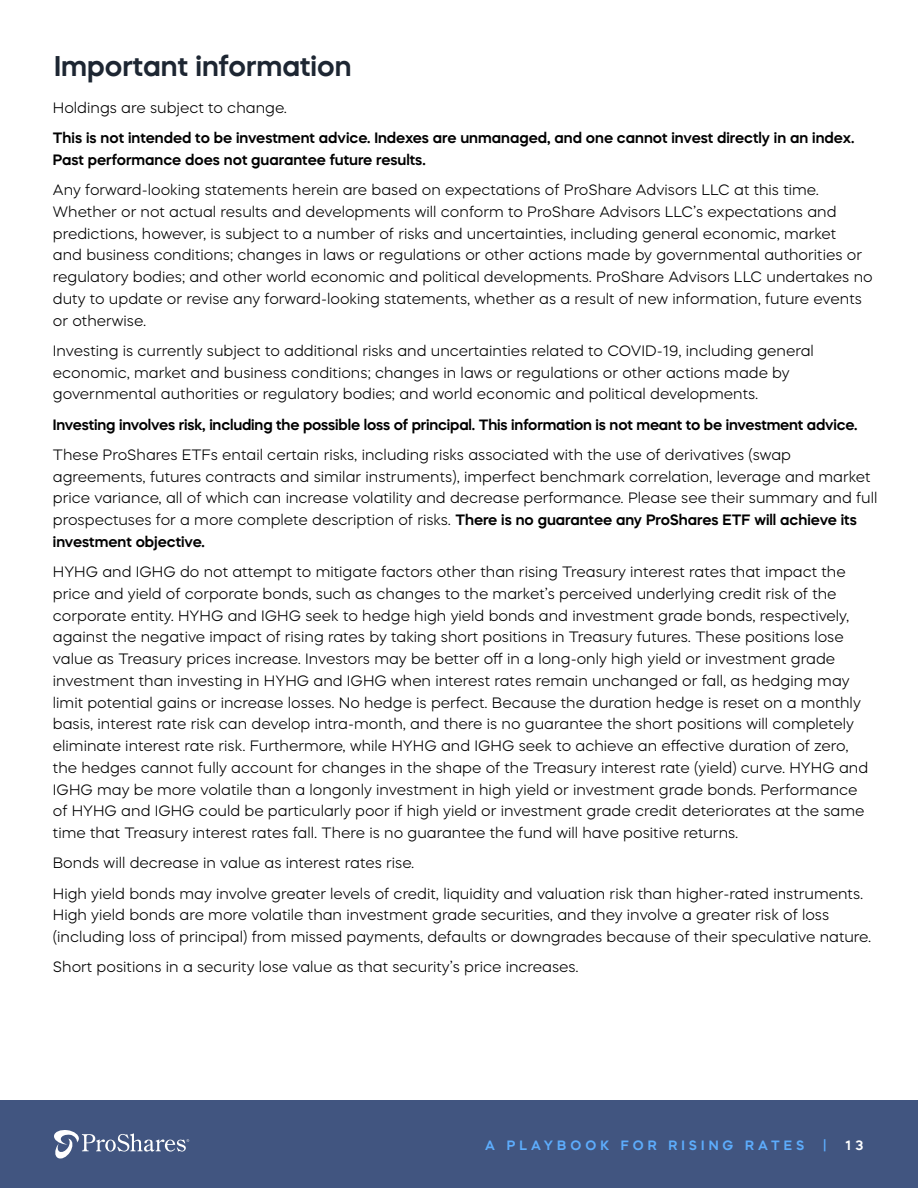
<style>
.page{position:relative;width:918px;height:1188px;background:#fff}
.page>*{position:absolute;margin:0;border:0;box-sizing:border-box;transform-origin:0 0}
.t1{font:600 28.5px "Mazzard H";color:#1d2632}
.t2{font:300 15px/21.8px "Mazzard H";color:#000}
.t3{font:600 15px/21.8px "Mazzard H";letter-spacing:-.01em;color:#000}
.t4{font:600 13.5px "Mazzard H";letter-spacing:.3em;color:#5dadfd}
.t5{font:600 13.5px "Mazzard H";color:#fff}
.s1{font-weight:600}
</style>
<div class="page">
<div style="left:0;top:1101px;width:918px;height:87px;background:#415580"></div>
<svg style="left:54px;top:1130px;width:135px;height:29px"></svg>
<h1 class="t1" style="left:54px;top:47px;width:299px">Important information</h1>
<p class="t2" style="left:53px;top:96px;width:236px">Holdings are subject to change.</p>
<p class="t3" style="left:53px;top:127px;width:803px">This is not intended to be investment advice. Indexes are unmanaged, and one cannot invest directly in an index.<br>Past performance does not guarantee future results.</p>
<p class="t2" style="left:53px;top:179px;width:821px">Any forward-looking statements herein are based on expectations of ProShare Advisors LLC at this time.<br>Whether or not actual results and developments will conform to ProShare Advisors LLC’s expectations and predictions, however, is subject to a number of risks and uncertainties, including general economic, market<br>and business conditions; changes in laws or regulations or other actions made by governmental authorities or regulatory bodies; and other world economic and political developments. ProShare Advisors LLC undertakes no duty to update or revise any forward-looking statements, whether as a result of new information, future events or otherwise.</p>
<p class="t2" style="left:53px;top:339px;width:763px">Investing is currently subject to additional risks and uncertainties related to COVID-19, including general economic, market and business conditions; changes in laws or regulations or other actions made by governmental authorities or regulatory bodies; and world economic and political developments.</p>
<p class="t3" style="left:53px;top:413px;width:806px">Investing involves risk, including the possible loss of principal. This information is not meant to be investment advice.</p>
<p class="t2" style="left:53px;top:443px;width:826px">These ProShares ETFs entail certain risks, including risks associated with the use of derivatives (swap agreements, futures contracts and similar instruments), imperfect benchmark correlation, leverage and market price variance, all of which can increase volatility and decrease performance. Please see their summary and full prospectuses for a more complete description of risks. <span class="s1">There is no guarantee any ProShares ETF will achieve its investment objective.</span></p>
<p class="t2" style="left:53px;top:561px;width:817px">HYHG and IGHG do not attempt to mitigate factors other than rising Treasury interest rates that impact the price and yield of corporate bonds, such as changes to the market’s perceived underlying credit risk of the corporate entity. HYHG and IGHG seek to hedge high yield bonds and investment grade bonds, respectively, against the negative impact of rising rates by taking short positions in Treasury futures. These positions lose value as Treasury prices increase. Investors may be better off in a long-only high yield or investment grade investment than investing in HYHG and IGHG when interest rates remain unchanged or fall, as hedging may limit potential gains or increase losses. No hedge is perfect. Because the duration hedge is reset on a monthly basis, interest rate risk can develop intra-month, and there is no guarantee the short positions will completely eliminate interest rate risk. Furthermore, while HYHG and IGHG seek to achieve an effective duration of zero, the hedges cannot fully account for changes in the shape of the Treasury interest rate (yield) curve. HYHG and IGHG may be more volatile than a longonly investment in high yield or investment grade bonds. Performance of HYHG and IGHG could be particularly poor if high yield or investment grade credit deteriorates at the same time that Treasury interest rates fall. There is no guarantee the fund will have positive returns.</p>
<p class="t2" style="left:53px;top:848px;width:812px;line-height:30.3px">Bonds will decrease in value as interest rates rise.<br>High yield bonds may involve greater levels of credit, liquidity and valuation risk than higher-rated instruments.</p>
<p class="t2" style="left:53px;top:904px;width:820px">High yield bonds are more volatile than investment grade securities, and they involve a greater risk of loss (including loss of principal) from missed payments, defaults or downgrades because of their speculative nature.</p>
<p class="t2" style="left:53px;top:956px;width:527px">Short positions in a security lose value as that security’s price increases.</p>
<p class="t4" style="left:485px;top:1136px;width:321px">A PLAYBOOK FOR RISING RATES</p>
<p class="t4" style="left:823px;top:1136px;width:4px">|</p>
<p class="t5" style="left:845px;top:1136px;width:20px">1 3</p>
</div>
